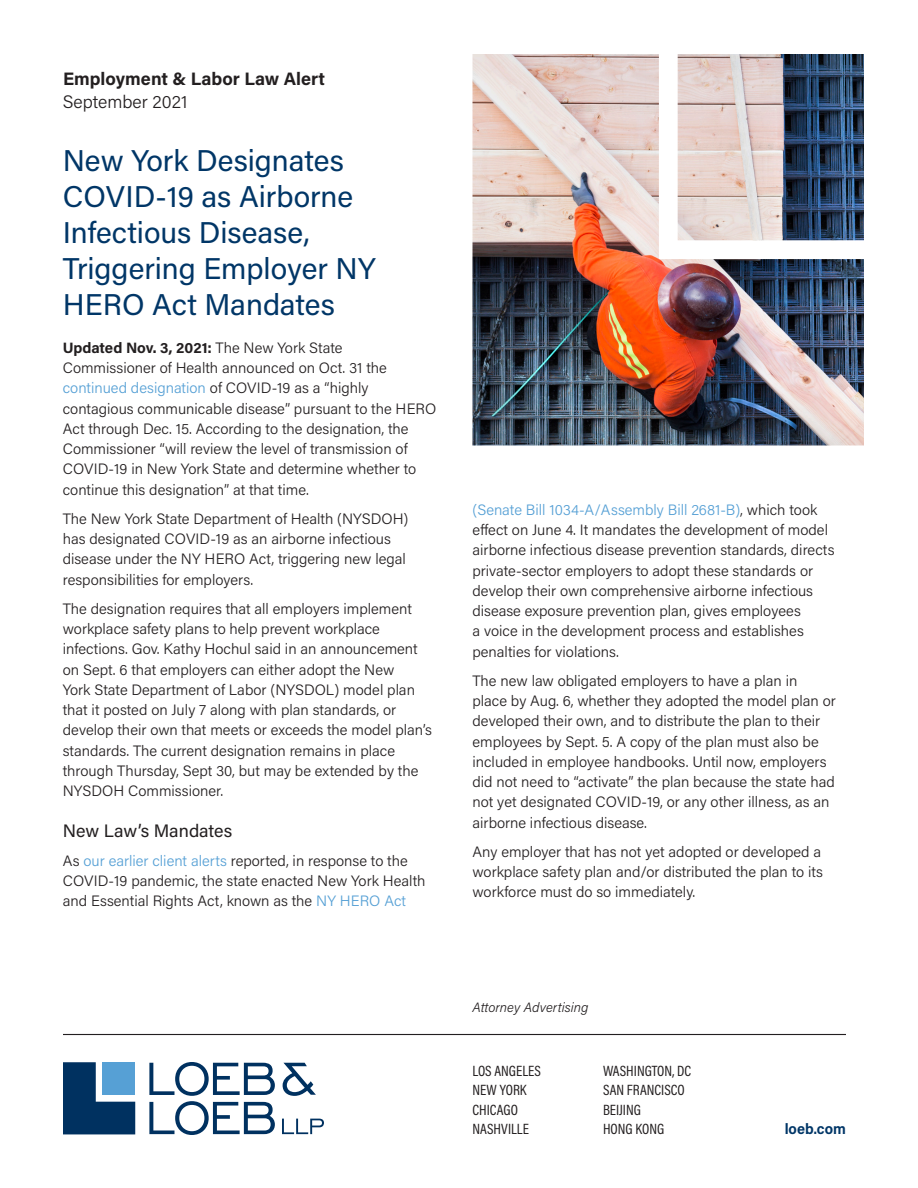
<style>
.page{position:relative;width:918px;height:1188px;background:#fff}
.page>*{position:absolute;margin:0;border:0;box-sizing:border-box;transform-origin:0 0}
._01_Title{font:30px/36px "Acumin Pro";color:#003667}
.t1{font:700 18px "Acumin Pro";color:#231f20}
._02_Body_Head{font:18px "Acumin Pro";letter-spacing:-.005em;color:#231f20}
._00c_Alert_Date{font:300 18px "Acumin Pro";color:#231f20}
._03a_Body{font:300 15px/20.2px "Acumin Pro";color:#231f20}
.t2{font:15px/19.5px "Acumin Pro Cond";color:#231f20}
.t3{font:700 15px "Acumin Pro Semi Cond";color:#003667}
.t4{font:italic 300 13.5px "Acumin Pro";color:#231f20}
.s1{font-weight:700}
.s2{color:#56a0d5}
</style>
<div class="page">
<img style="left:472px;top:54px;width:392px;height:392px">
<svg style="left:659px;top:54px;width:205px;height:205px"></svg>
<svg style="left:63px;top:1062px;width:72px;height:72px;background:#1d4872"></svg>
<div style="left:102px;top:1062px;width:33px;height:33px;background:#56a0d5"></div>
<svg style="left:283px;top:1063px;width:33px;height:33px"></svg>
<svg style="left:149px;top:1062px;width:126px;height:73px"></svg>
<svg style="left:282px;top:1119px;width:42px;height:15px"></svg>
<hr style="left:63px;top:1034px;width:783px;height:1px;background:#231f20">
<p class="t1" style="left:63px;top:66px;width:264px">Employment &amp; Labor Law Alert</p>
<p class="_00c_Alert_Date" style="left:63px;top:89px;width:126px">September 2021</p>
<p class="_01_Title" style="left:63px;top:141px;width:314px">New York Designates<br>COVID-19 as Airborne<br>Infectious Disease,<br>Triggering Employer NY<br>HERO Act Mandates</p>
<p class="_03a_Body" style="left:63px;top:337px;width:375px"><span class="s1">Updated Nov. 3, 2021:</span> The New York State Commissioner of Health announced on Oct. 31 the <span class="s2">continued designation</span> of COVID-19 as a “highly contagious communicable disease” pursuant to the HERO Act through Dec. 15. According to the designation, the Commissioner “will review the level of transmission of COVID-19 in New York State and determine whether to continue this designation” at that time.</p>
<p class="_03a_Body" style="left:63px;top:508px;width:347px">The New York State Department of Health (NYSDOH) has designated COVID-19 as an airborne infectious disease under the NY HERO Act, triggering new legal responsibilities for employers.</p>
<p class="_03a_Body" style="left:63px;top:598px;width:371px">The designation requires that all employers implement workplace safety plans to help prevent workplace infections. Gov. Kathy Hochul said in an announcement on Sept. 6 that employers can either adopt the New<br>York State Department of Labor (NYSDOL) model plan that it posted on July 7 along with plan standards, or develop their own that meets or exceeds the model plan’s standards. The current designation remains in place through Thursday, Sept 30, but may be extended by the NYSDOH Commissioner.</p>
<p class="_02_Body_Head" style="left:63px;top:818px;width:171px">New Law’s Mandates</p>
<p class="_03a_Body" style="left:63px;top:850px;width:364px">As <span class="s2">our earlier client alerts</span> reported, in response to the<br>COVID-19 pandemic, the state enacted New York Health and Essential Rights Act, known as the <span class="s2">NY HERO Act</span></p>
<p class="_03a_Body" style="left:472px;top:499px;width:364px"><span class="s2">(Senate Bill 1034-A/Assembly Bill 2681-B)</span>, which took effect on June 4. It mandates the development of model airborne infectious disease prevention standards, directs private-sector employers to adopt these standards or develop their own comprehensive airborne infectious disease exposure prevention plan, gives employees<br>a voice in the development process and establishes penalties for violations.</p>
<p class="_03a_Body" style="left:472px;top:670px;width:365px">The new law obligated employers to have a plan in<br>place by Aug. 6, whether they adopted the model plan or developed their own, and to distribute the plan to their employees by Sept. 5. A copy of the plan must also be included in employee handbooks. Until now, employers did not need to “activate” the plan because the state had not yet designated COVID-19, or any other illness, as an airborne infectious disease.</p>
<p class="_03a_Body" style="left:472px;top:841px;width:352px">Any employer that has not yet adopted or developed a workplace safety plan and/or distributed the plan to its workforce must do so immediately.</p>
<p class="t4" style="left:472px;top:998px;width:117px">Attorney Advertising</p>
<p class="t2" style="left:472px;top:1060px;width:70px">LOS ANGELES<br>NEW YORK<br>CHICAGO<br>NASHVILLE</p>
<p class="t2" style="left:603px;top:1060px;width:90px">WASHINGTON, DC<br>SAN FRANCISCO<br>BEIJING<br>HONG KONG</p>
<p class="t3" style="left:785px;top:1118px;width:63px">loeb.com</p>
</div>
